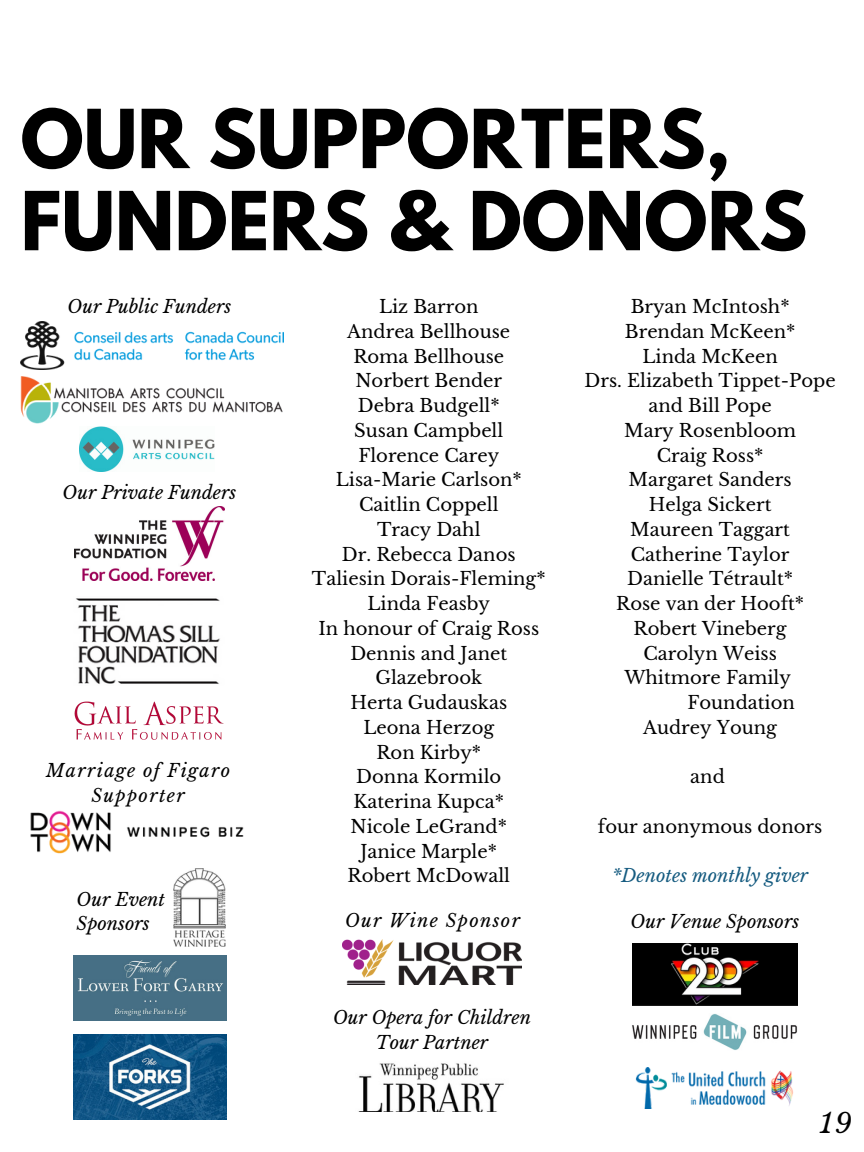
<style>
.page{position:relative;width:864px;height:1152px;background:#fff}
.page>*{position:absolute;margin:0;border:0;box-sizing:border-box;transform-origin:0 0}
.t1{font:700 72px/82.2px "League Spartan";color:#000}
.t2{font:italic 27px "Libre Baskerville";color:#000}
.t3{font:18px "Libre Baskerville";color:#000}
.t4{font:italic 18px/24.8px "Libre Baskerville";color:#000;text-align:center}
.t5{font:italic 18px "Libre Baskerville";letter-spacing:.075em;color:#000}
.t6{font:italic 18px "Libre Baskerville";color:#155b80}
</style>
<div class="page">
<img style="left:21px;top:322px;width:263px;height:48px">
<img style="left:80px;top:427px;width:135px;height:45px">
<img style="left:74px;top:506px;width:151px;height:74px">
<img style="left:632px;top:944px;width:165px;height:62px">
<img style="left:174px;top:868px;width:51px;height:78px">
<img style="left:76px;top:598px;width:144px;height:86px">
<img style="left:343px;top:940px;width:178px;height:45px">
<img style="left:632px;top:1014px;width:165px;height:36px">
<img style="left:31px;top:810px;width:213px;height:44px">
<img style="left:73px;top:956px;width:153px;height:64px">
<img style="left:635px;top:1067px;width:159px;height:42px">
<img style="left:74px;top:701px;width:150px;height:39px">
<img style="left:358px;top:1063px;width:146px;height:49px">
<img style="left:73px;top:1034px;width:153px;height:86px">
<img style="left:21px;top:376px;width:262px;height:48px">
<p class="t1" style="left:21px;top:107px;width:788px">OUR SUPPORTERS,<br>FUNDERS &amp; DONORS</p>
<p class="t4" style="left:68px;top:295px;width:165px">Our Public Funders</p>
<p class="t4" style="left:63px;top:480px;width:175px">Our Private Funders</p>
<p class="t5" style="left:46px;top:760px;width:186px">Marriage of Figaro</p>
<p class="t5" style="left:91px;top:784px;width:95px">Supporter</p>
<p class="t3" style="left:379px;top:296px;width:101px">Liz Barron</p>
<p class="t3" style="left:347px;top:321px;width:165px">Andrea Bellhouse</p>
<p class="t3" style="left:353px;top:345px;width:152px">Roma Bellhouse</p>
<p class="t3" style="left:355px;top:370px;width:148px">Norbert Bender</p>
<p class="t3" style="left:358px;top:395px;width:143px">Debra Budgell*</p>
<p class="t3" style="left:354px;top:420px;width:151px">Susan Campbell</p>
<p class="t3" style="left:358px;top:444px;width:142px">Florence Carey</p>
<p class="t3" style="left:336px;top:469px;width:187px">Lisa-Marie Carlson*</p>
<p class="t3" style="left:359px;top:494px;width:141px">Caitlin Coppell</p>
<p class="t3" style="left:377px;top:519px;width:105px">Tracy Dahl</p>
<p class="t3" style="left:342px;top:543px;width:175px">Dr. Rebecca Danos</p>
<p class="t3" style="left:312px;top:568px;width:235px">Taliesin Dorais-Fleming*</p>
<p class="t3" style="left:367px;top:593px;width:124px">Linda Feasby</p>
<p class="t3" style="left:318px;top:618px;width:222px">In honour of Craig Ross</p>
<p class="t3" style="left:350px;top:642px;width:158px">Dennis and Janet</p>
<p class="t3" style="left:375px;top:667px;width:108px">Glazebrook</p>
<p class="t3" style="left:350px;top:692px;width:158px">Herta Gudauskas</p>
<p class="t3" style="left:363px;top:717px;width:132px">Leona Herzog</p>
<p class="t3" style="left:376px;top:741px;width:106px">Ron Kirby*</p>
<p class="t3" style="left:356px;top:766px;width:147px">Donna Kormilo</p>
<p class="t3" style="left:354px;top:791px;width:152px">Katerina Kupca*</p>
<p class="t3" style="left:351px;top:816px;width:158px">Nicole LeGrand*</p>
<p class="t3" style="left:361px;top:840px;width:138px">Janice Marple*</p>
<p class="t3" style="left:348px;top:865px;width:164px">Robert McDowall</p>
<p class="t3" style="left:631px;top:296px;width:160px">Bryan McIntosh*</p>
<p class="t3" style="left:625px;top:321px;width:172px">Brendan McKeen*</p>
<p class="t3" style="left:643px;top:345px;width:137px">Linda McKeen</p>
<p class="t3" style="left:585px;top:370px;width:253px">Drs. Elizabeth Tippet-Pope</p>
<p class="t3" style="left:649px;top:395px;width:125px">and Bill Pope</p>
<p class="t3" style="left:624px;top:420px;width:174px">Mary Rosenbloom</p>
<p class="t3" style="left:657px;top:444px;width:108px">Craig Ross*</p>
<p class="t3" style="left:629px;top:469px;width:165px">Margaret Sanders</p>
<p class="t3" style="left:649px;top:494px;width:124px">Helga Sickert</p>
<p class="t3" style="left:630px;top:519px;width:161px">Maureen Taggart</p>
<p class="t3" style="left:631px;top:543px;width:160px">Catherine Taylor</p>
<p class="t3" style="left:627px;top:568px;width:168px">Danielle Tétrault*</p>
<p class="t3" style="left:616px;top:593px;width:190px">Rose van der Hooft*</p>
<p class="t3" style="left:634px;top:618px;width:155px">Robert Vineberg</p>
<p class="t3" style="left:643px;top:642px;width:135px">Carolyn Weiss</p>
<p class="t3" style="left:624px;top:667px;width:168px">Whitmore Family</p>
<p class="t3" style="left:687px;top:692px;width:109px">Foundation</p>
<p class="t3" style="left:643px;top:717px;width:135px">Audrey Young</p>
<p class="t3" style="left:690px;top:766px;width:36px">and</p>
<p class="t3" style="left:598px;top:816px;width:226px">four anonymous donors</p>
<p class="t6" style="left:612px;top:865px;width:198px">*Denotes monthly giver</p>
<p class="t4" style="left:77px;top:887px;width:90px">Our Event</p>
<p class="t4" style="left:77px;top:912px;width:75px">Sponsors</p>
<p class="t4" style="left:631px;top:910px;width:170px">Our Venue Sponsors</p>
<p class="t5" style="left:345px;top:910px;width:176px">Our Wine Sponsor</p>
<p class="t4" style="left:333px;top:1005px;width:199px">Our Opera for Children<br>Tour Partner</p>
<p class="t2" style="left:820px;top:1107px;width:33px">19</p>
</div>
